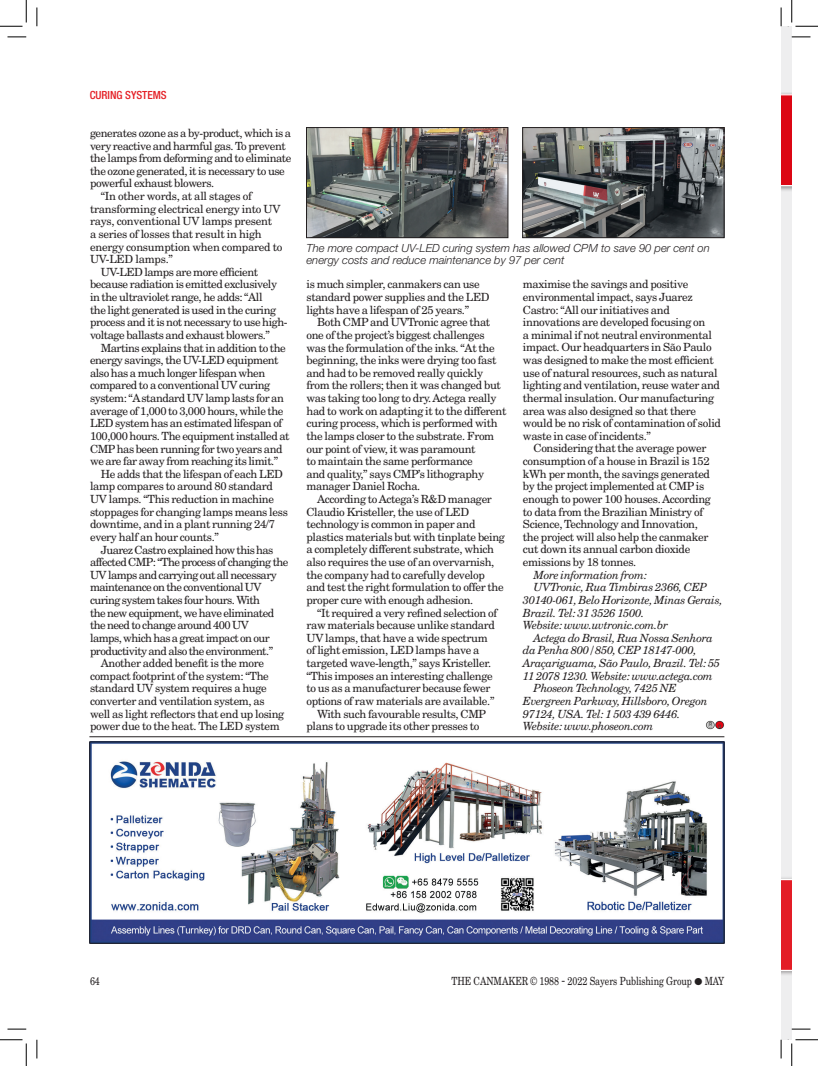
<style>
.page{position:relative;width:818px;height:1066px;background:#fff}
.page>*{position:absolute;margin:0;border:0;box-sizing:border-box;transform-origin:0 0}
.t1{font:11.25px/12.6px "New Century Schlbk";letter-spacing:-.03em;color:#231f20}
.t2{font:italic 11.25px "New Century Schlbk";letter-spacing:-.03em;color:#231f20}
.t3{font:11.25px "New Century Schlbk";letter-spacing:-.05em;color:#231f20}
.t4{font:italic 300 11.25px/12.5px "Helvetica Neue";color:#231f20}
.t5{font:11.25px "New Century Schlbk";letter-spacing:-.005em;color:#231f20;scale:.8 1}
.t6{font:500 condensed 11.25px "Helvetica Neue";color:#e41f25}
.t7{font:11.25px "New Century Schlbk";letter-spacing:-.03em;color:#231f20;scale:.8 1}
</style>
<div class="page">
<img style="left:706px;top:720px;width:18px;height:9px">
<img style="left:91px;top:744px;width:631px;height:197px">
<hr style="left:89px;top:736px;width:635px;height:1px;background:#231f20">
<img style="left:308px;top:129px;width:198px;height:107px">
<div style="left:306px;top:127px;width:202px;height:111px;border:1px solid #231f20"></div>
<img style="left:524px;top:129px;width:198px;height:107px">
<div style="left:522px;top:127px;width:202px;height:111px;border:1px solid #231f20"></div>
<div style="left:781px;top:26px;width:11px;height:1014px;background:#eeeeef"></div>
<div style="left:781px;top:876px;width:11px;height:100px;background:#231f20;opacity:.45"></div>
<svg style="left:781px;top:879px;width:11px;height:92px"></svg>
<div style="left:781px;top:92px;width:11px;height:100px;background:#231f20;opacity:.45"></div>
<svg style="left:781px;top:94px;width:11px;height:92px"></svg>
<svg style="left:8px;top:36px;width:18px;height:2px"></svg>
<svg style="left:792px;top:36px;width:18px;height:2px"></svg>
<svg style="left:8px;top:1028px;width:18px;height:2px"></svg>
<svg style="left:792px;top:1028px;width:18px;height:2px"></svg>
<svg style="left:36px;top:8px;width:2px;height:18px"></svg>
<svg style="left:36px;top:1040px;width:2px;height:18px"></svg>
<svg style="left:0;top:0;width:27px;height:27px"></svg>
<svg style="left:0;top:1039px;width:27px;height:27px"></svg>
<svg style="left:780px;top:0;width:38px;height:27px"></svg>
<svg style="left:780px;top:1039px;width:38px;height:27px"></svg>
<p class="t6" style="left:90px;top:88px;width:79px">CURING SYSTEMS</p>
<p class="t1" style="left:90px;top:126px;width:203px">generates ozone as a by-product, which is a</p>
<p class="t1" style="left:90px;top:139px;width:197px">very reactive and harmful gas. To prevent</p>
<p class="t1" style="left:90px;top:152px;width:203px">the lamps from deforming and to eliminate</p>
<p class="t1" style="left:90px;top:164px;width:196px">the ozone generated, it is necessary to use</p>
<p class="t1" style="left:90px;top:177px;width:126px">powerful exhaust blowers.</p>
<p class="t1" style="left:101px;top:189px;width:153px">“In other words, at all stages of</p>
<p class="t1" style="left:90px;top:202px;width:192px">transforming electrical energy into UV</p>
<p class="t1" style="left:90px;top:215px;width:184px">rays, conventional UV lamps present</p>
<p class="t1" style="left:90px;top:227px;width:173px">a series of losses that result in high</p>
<p class="t1" style="left:90px;top:240px;width:194px">energy consumption when compared to</p>
<p class="t1" style="left:90px;top:253px;width:84px">UV-LED lamps.”</p>
<p class="t1" style="left:101px;top:265px;width:159px">UV-LED lamps are more efficient</p>
<p class="t1" style="left:90px;top:278px;width:189px">because radiation is emitted exclusively</p>
<p class="t1" style="left:90px;top:290px;width:174px">in the ultraviolet range, he adds: “All</p>
<p class="t1" style="left:90px;top:303px;width:188px">the light generated is used in the curing</p>
<p class="t1" style="left:90px;top:316px;width:199px">process and it is not necessary to use high-</p>
<p class="t1" style="left:90px;top:328px;width:181px">voltage ballasts and exhaust blowers.”</p>
<p class="t1" style="left:101px;top:341px;width:187px">Martins explains that in addition to the</p>
<p class="t1" style="left:90px;top:354px;width:190px">energy savings, the UV-LED equipment</p>
<p class="t1" style="left:90px;top:366px;width:177px">also has a much longer lifespan when</p>
<p class="t1" style="left:90px;top:379px;width:182px">compared to a conventional UV curing</p>
<p class="t1" style="left:90px;top:391px;width:195px">system: “A standard UV lamp lasts for an</p>
<p class="t1" style="left:90px;top:404px;width:195px">average of 1,000 to 3,000 hours, while the</p>
<p class="t1" style="left:90px;top:417px;width:194px">LED system has an estimated lifespan of</p>
<p class="t1" style="left:90px;top:429px;width:201px">100,000 hours. The equipment installed at</p>
<p class="t1" style="left:90px;top:442px;width:194px">CMP has been running for two years and</p>
<p class="t1" style="left:90px;top:455px;width:190px">we are far away from reaching its limit.”</p>
<p class="t1" style="left:101px;top:467px;width:184px">He adds that the lifespan of each LED</p>
<p class="t1" style="left:90px;top:480px;width:184px">lamp compares to around 80 standard</p>
<p class="t1" style="left:90px;top:492px;width:186px">UV lamps. “This reduction in machine</p>
<p class="t1" style="left:90px;top:505px;width:199px">stoppages for changing lamps means less</p>
<p class="t1" style="left:90px;top:518px;width:186px">downtime, and in a plant running 24/7</p>
<p class="t1" style="left:90px;top:530px;width:130px">every half an hour counts.”</p>
<p class="t3" style="left:101px;top:543px;width:174px">Juarez Castro explained how this has</p>
<p class="t3" style="left:90px;top:555px;width:200px">affected CMP: “The process of changing the</p>
<p class="t3" style="left:90px;top:568px;width:188px">UV lamps and carrying out all necessary</p>
<p class="t3" style="left:90px;top:580px;width:173px">maintenance on the conventional UV</p>
<p class="t3" style="left:90px;top:593px;width:172px">curing system takes four hours. With</p>
<p class="t3" style="left:90px;top:606px;width:186px">the new equipment, we have eliminated</p>
<p class="t3" style="left:90px;top:618px;width:160px">the need to change around 400 UV</p>
<p class="t3" style="left:90px;top:631px;width:181px">lamps, which has a great impact on our</p>
<p class="t3" style="left:90px;top:643px;width:184px">productivity and also the environment.”</p>
<p class="t1" style="left:101px;top:657px;width:165px">Another added benefit is the more</p>
<p class="t1" style="left:90px;top:669px;width:180px">compact footprint of the system: “The</p>
<p class="t1" style="left:90px;top:682px;width:178px">standard UV system requires a huge</p>
<p class="t1" style="left:90px;top:694px;width:176px">converter and ventilation system, as</p>
<p class="t1" style="left:90px;top:707px;width:196px">well as light reflectors that end up losing</p>
<p class="t1" style="left:90px;top:720px;width:191px">power due to the heat. The LED system</p>
<p class="t4" style="left:306px;top:241px;width:405px">The more compact UV-LED curing system has allowed CPM to save 90 per cent on energy costs and reduce maintenance by 97 per cent</p>
<p class="t1" style="left:306px;top:278px;width:185px">is much simpler, canmakers can use standard power supplies and the LED lights have a lifespan of 25 years.”</p>
<p class="t1" style="left:306px;top:316px;width:201px;text-indent:11px">Both CMP and UVTronic agree that one of the project’s biggest challenges was the formulation of the inks. “At the beginning, the inks were drying too fast and had to be removed really quickly from the rollers; then it was changed but was taking too long to dry. Actega really had to work on adapting it to the different curing process, which is performed with the lamps closer to the substrate. From our point of view, it was paramount<br>to maintain the same performance<br>and quality,” says CMP’s lithography manager Daniel Rocha.</p>
<p class="t1" style="left:306px;top:492px;width:200px;text-indent:11px">According to Actega’s R&amp;D manager Claudio Kristeller, the use of LED technology is common in paper and plastics materials but with tinplate being a completely different substrate, which also requires the use of an overvarnish, the company had to carefully develop and test the right formulation to offer the proper cure with enough adhesion.</p>
<p class="t1" style="left:317px;top:606px;width:182px">“It required a very refined selection of</p>
<p class="t1" style="left:306px;top:619px;width:190px">raw materials because unlike standard</p>
<p class="t1" style="left:306px;top:631px;width:183px">UV lamps, that have a wide spectrum</p>
<p class="t1" style="left:306px;top:644px;width:174px">of light emission, LED lamps have a</p>
<p class="t1" style="left:306px;top:656px;width:186px">targeted wave-length,” says Kristeller.</p>
<p class="t1" style="left:306px;top:669px;width:188px">“This imposes an interesting challenge</p>
<p class="t1" style="left:306px;top:682px;width:186px">to us as a manufacturer because fewer</p>
<p class="t1" style="left:306px;top:694px;width:189px">options of raw materials are available.”</p>
<p class="t1" style="left:317px;top:707px;width:170px">With such favourable results, CMP</p>
<p class="t1" style="left:306px;top:720px;width:174px">plans to upgrade its other presses to</p>
<p class="t1" style="left:523px;top:278px;width:200px">maximise the savings and positive environmental impact, says Juarez Castro: “All our initiatives and innovations are developed focusing on<br>a minimal if not neutral environmental impact. Our headquarters in São Paulo was designed to make the most efficient use of natural resources, such as natural lighting and ventilation, reuse water and thermal insulation. Our manufacturing area was also designed so that there would be no risk of contamination of solid waste in case of incidents.”</p>
<p class="t1" style="left:523px;top:442px;width:190px;text-indent:11px">Considering that the average power consumption of a house in Brazil is 152 kWh per month, the savings generated by the project implemented at CMP is enough to power 100 houses. According to data from the Brazilian Ministry of Science, Technology and Innovation, the project will also help the canmaker cut down its annual carbon dioxide emissions by 18 tonnes.</p>
<p class="t2" style="left:533px;top:568px;width:115px">More information from:</p>
<p class="t2" style="left:533px;top:580px;width:175px">UVTronic, Rua Timbiras 2366, CEP</p>
<p class="t2" style="left:523px;top:593px;width:201px">30140-061, Belo Horizonte, Minas Gerais,</p>
<p class="t2" style="left:523px;top:606px;width:123px">Brazil. Tel: 31 3526 1500.</p>
<p class="t2" style="left:523px;top:618px;width:147px">Website: www.uvtronic.com.br</p>
<p class="t2" style="left:533px;top:631px;width:181px">Actega do Brasil, Rua Nossa Senhora</p>
<p class="t2" style="left:523px;top:643px;width:175px">da Penha 800/850, CEP 18147-000,</p>
<p class="t2" style="left:523px;top:656px;width:199px">Araçariguama, São Paulo, Brazil. Tel: 55</p>
<p class="t2" style="left:523px;top:669px;width:191px">11 2078 1230. Website: www.actega.com</p>
<p class="t2" style="left:533px;top:681px;width:145px">Phoseon Technology, 7425 NE</p>
<p class="t2" style="left:523px;top:694px;width:186px">Evergreen Parkway, Hillsboro, Oregon</p>
<p class="t2" style="left:523px;top:707px;width:159px">97124, USA. Tel: 1 503 439 6446.</p>
<p class="t2" style="left:523px;top:719px;width:132px">Website: www.phoseon.com</p>
<p class="t7" style="left:90px;top:974px;width:14px">64</p>
<p class="t5" style="left:451px;top:974px;width:343px">THE CANMAKER © 1988 - 2022 Sayers Publishing Group ● MAY</p>
</div>
